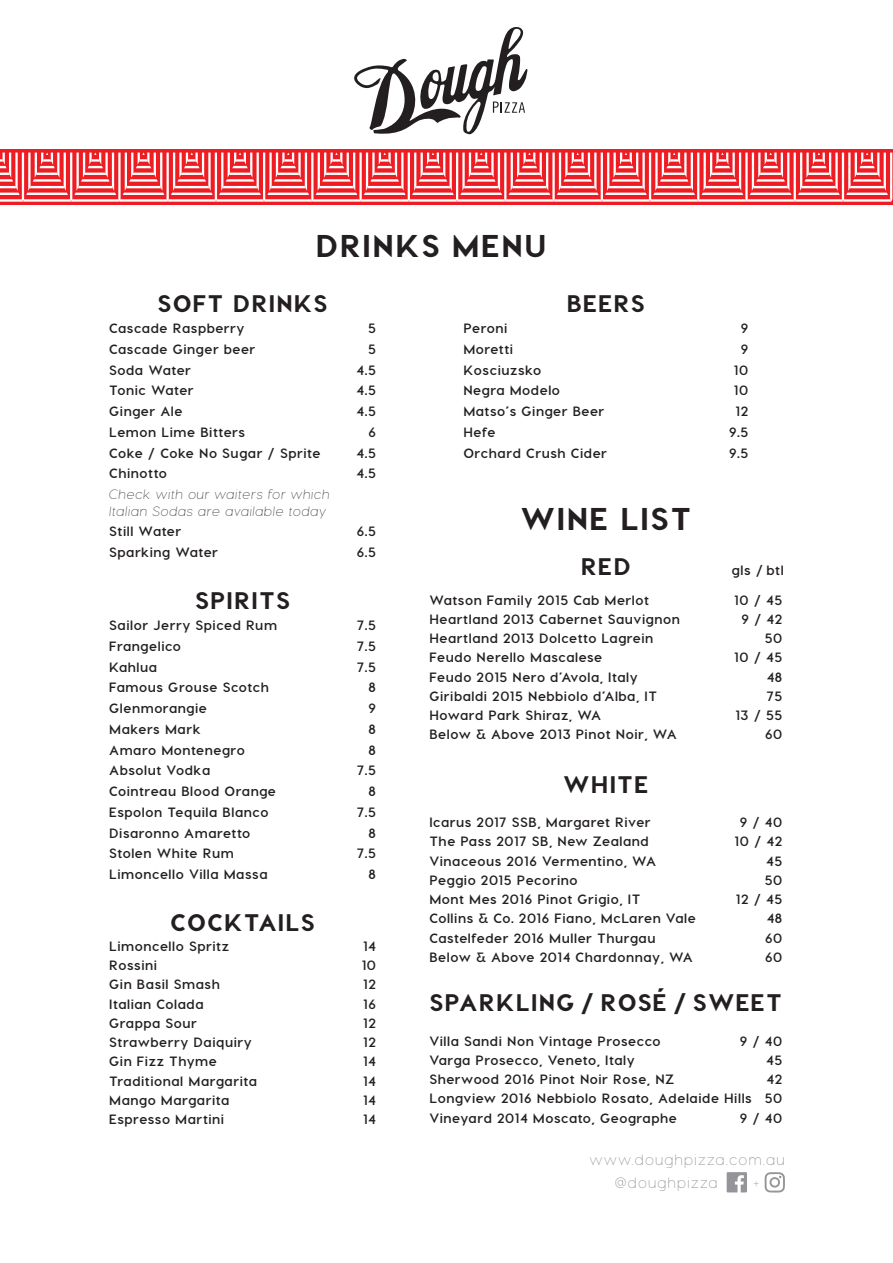
<style>
.page{position:relative;width:893px;height:1263px;background:#fff}
.page>*{position:absolute;margin:0;border:0;box-sizing:border-box;transform-origin:0 0}
.Menu{font:800 31.5px "Visby CF";letter-spacing:.05em;color:#231f20}
.Menu-2{font:800 24px "Visby CF";letter-spacing:.05em;color:#231f20}
.t1{font:100 15px "Visby CF";letter-spacing:.075em;color:#808285}
.Menu-3{font:700 13.5px "Visby CF";letter-spacing:.04em;color:#231f20}
.Menu-4{font:italic 100 13.5px/16.5px "Visby CF";letter-spacing:.04em;color:#231f20}
</style>
<div class="page">
<svg style="left:727px;top:1172px;width:20px;height:20px"></svg>
<svg style="left:765px;top:1172px;width:20px;height:20px"></svg>
<div style="left:0;top:149px;width:893px;height:56px;background:#ee1d23"></div>
<svg style="left:0;top:153px;width:892px;height:49px"></svg>
<svg style="left:354px;top:27px;width:174px;height:108px"></svg>
<p class="Menu" style="left:315px;top:226px;width:233px">DRINKS MENU</p>
<p class="Menu-2" style="left:158px;top:289px;width:171px">SOFT DRINKS</p>
<p class="Menu-3" style="left:109px;top:320px;width:137px">Cascade Raspberry</p>
<p class="Menu-3" style="left:368px;top:320px;width:9px">5</p>
<p class="Menu-3" style="left:109px;top:341px;width:148px">Cascade Ginger beer</p>
<p class="Menu-3" style="left:368px;top:341px;width:9px">5</p>
<p class="Menu-3" style="left:109px;top:361px;width:83px">Soda Water</p>
<p class="Menu-3" style="left:357px;top:361px;width:21px">4.5</p>
<p class="Menu-3" style="left:109px;top:382px;width:86px">Tonic Water</p>
<p class="Menu-3" style="left:357px;top:382px;width:21px">4.5</p>
<p class="Menu-3" style="left:109px;top:403px;width:75px">Ginger Ale</p>
<p class="Menu-3" style="left:357px;top:403px;width:21px">4.5</p>
<p class="Menu-3" style="left:109px;top:424px;width:138px">Lemon Lime Bitters</p>
<p class="Menu-3" style="left:368px;top:424px;width:9px">6</p>
<p class="Menu-3" style="left:109px;top:444px;width:213px">Coke / Coke No Sugar / Sprite</p>
<p class="Menu-3" style="left:357px;top:444px;width:21px">4.5</p>
<p class="Menu-3" style="left:109px;top:465px;width:59px">Chinotto</p>
<p class="Menu-3" style="left:357px;top:465px;width:21px">4.5</p>
<p class="Menu-4" style="left:109px;top:486px;width:222px">Check with our waiters for which<br>Italian Sodas are available today</p>
<p class="Menu-3" style="left:109px;top:523px;width:74px">Still Water</p>
<p class="Menu-3" style="left:357px;top:523px;width:21px">6.5</p>
<p class="Menu-3" style="left:109px;top:544px;width:110px">Sparking Water</p>
<p class="Menu-3" style="left:357px;top:544px;width:21px">6.5</p>
<p class="Menu-2" style="left:195px;top:586px;width:97px">SPIRITS</p>
<p class="Menu-3" style="left:109px;top:617px;width:169px">Sailor Jerry Spiced Rum</p>
<p class="Menu-3" style="left:357px;top:617px;width:20px">7.5</p>
<p class="Menu-3" style="left:109px;top:638px;width:73px">Frangelico</p>
<p class="Menu-3" style="left:357px;top:638px;width:20px">7.5</p>
<p class="Menu-3" style="left:109px;top:658px;width:49px">Kahlua</p>
<p class="Menu-3" style="left:357px;top:658px;width:20px">7.5</p>
<p class="Menu-3" style="left:109px;top:679px;width:161px">Famous Grouse Scotch</p>
<p class="Menu-3" style="left:369px;top:679px;width:9px">8</p>
<p class="Menu-3" style="left:109px;top:700px;width:99px">Glenmorangie</p>
<p class="Menu-3" style="left:368px;top:700px;width:9px">9</p>
<p class="Menu-3" style="left:109px;top:721px;width:93px">Makers Mark</p>
<p class="Menu-3" style="left:369px;top:721px;width:9px">8</p>
<p class="Menu-3" style="left:109px;top:741px;width:137px">Amaro Montenegro</p>
<p class="Menu-3" style="left:369px;top:741px;width:9px">8</p>
<p class="Menu-3" style="left:109px;top:762px;width:103px">Absolut Vodka</p>
<p class="Menu-3" style="left:357px;top:762px;width:20px">7.5</p>
<p class="Menu-3" style="left:109px;top:783px;width:168px">Cointreau Blood Orange</p>
<p class="Menu-3" style="left:369px;top:783px;width:9px">8</p>
<p class="Menu-3" style="left:109px;top:804px;width:161px">Espolon Tequila Blanco</p>
<p class="Menu-3" style="left:357px;top:804px;width:20px">7.5</p>
<p class="Menu-3" style="left:109px;top:824px;width:143px">Disaronno Amaretto</p>
<p class="Menu-3" style="left:369px;top:824px;width:9px">8</p>
<p class="Menu-3" style="left:109px;top:845px;width:126px">Stolen White Rum</p>
<p class="Menu-3" style="left:357px;top:845px;width:20px">7.5</p>
<p class="Menu-3" style="left:109px;top:866px;width:160px">Limoncello Villa Massa</p>
<p class="Menu-3" style="left:369px;top:866px;width:9px">8</p>
<p class="Menu-2" style="left:170px;top:908px;width:146px">COCKTAILS</p>
<p class="Menu-3" style="left:109px;top:937px;width:121px">Limoncello Spritz</p>
<p class="Menu-3" style="left:363px;top:937px;width:14px">14</p>
<p class="Menu-3" style="left:109px;top:957px;width:50px">Rossini</p>
<p class="Menu-3" style="left:362px;top:957px;width:16px">10</p>
<p class="Menu-3" style="left:109px;top:976px;width:112px">Gin Basil Smash</p>
<p class="Menu-3" style="left:363px;top:976px;width:14px">12</p>
<p class="Menu-3" style="left:109px;top:995px;width:96px">Italian Colada</p>
<p class="Menu-3" style="left:363px;top:995px;width:14px">16</p>
<p class="Menu-3" style="left:109px;top:1014px;width:89px">Grappa Sour</p>
<p class="Menu-3" style="left:363px;top:1014px;width:14px">12</p>
<p class="Menu-3" style="left:109px;top:1034px;width:144px">Strawberry Daiquiry</p>
<p class="Menu-3" style="left:363px;top:1034px;width:14px">12</p>
<p class="Menu-3" style="left:109px;top:1053px;width:109px">Gin Fizz Thyme</p>
<p class="Menu-3" style="left:363px;top:1053px;width:14px">14</p>
<p class="Menu-3" style="left:109px;top:1072px;width:149px">Traditional Margarita</p>
<p class="Menu-3" style="left:363px;top:1072px;width:14px">14</p>
<p class="Menu-3" style="left:109px;top:1091px;width:122px">Mango Margarita</p>
<p class="Menu-3" style="left:363px;top:1091px;width:14px">14</p>
<p class="Menu-3" style="left:109px;top:1111px;width:117px">Espresso Martini</p>
<p class="Menu-3" style="left:363px;top:1111px;width:14px">14</p>
<p class="Menu-2" style="left:567px;top:289px;width:80px">BEERS</p>
<p class="Menu-3" style="left:463px;top:320px;width:46px">Peroni</p>
<p class="Menu-3" style="left:741px;top:320px;width:9px">9</p>
<p class="Menu-3" style="left:463px;top:341px;width:51px">Moretti</p>
<p class="Menu-3" style="left:741px;top:341px;width:9px">9</p>
<p class="Menu-3" style="left:463px;top:361px;width:79px">Kosciuzsko</p>
<p class="Menu-3" style="left:734px;top:361px;width:16px">10</p>
<p class="Menu-3" style="left:463px;top:382px;width:98px">Negra Modelo</p>
<p class="Menu-3" style="left:734px;top:382px;width:16px">10</p>
<p class="Menu-3" style="left:463px;top:403px;width:142px">Matso’s Ginger Beer</p>
<p class="Menu-3" style="left:735px;top:403px;width:14px">12</p>
<p class="Menu-3" style="left:463px;top:424px;width:34px">Hefe</p>
<p class="Menu-3" style="left:729px;top:424px;width:21px">9.5</p>
<p class="Menu-3" style="left:463px;top:444px;width:145px">Orchard Crush Cider</p>
<p class="Menu-3" style="left:729px;top:444px;width:21px">9.5</p>
<p class="Menu" style="left:520px;top:498px;width:172px">WINE LIST</p>
<p class="Menu-2" style="left:581px;top:551px;width:51px">RED</p>
<p class="Menu-3" style="left:429px;top:591px;width:221px">Watson Family 2015 Cab Merlot</p>
<p class="Menu-3" style="left:734px;top:591px;width:50px">10 / 45</p>
<p class="Menu-3" style="left:429px;top:611px;width:252px">Heartland 2013 Cabernet Sauvignon</p>
<p class="Menu-3" style="left:741px;top:611px;width:42px">9 / 42</p>
<p class="Menu-3" style="left:429px;top:630px;width:226px">Heartland 2013 Dolcetto Lagrein</p>
<p class="Menu-3" style="left:765px;top:630px;width:19px">50</p>
<p class="Menu-3" style="left:429px;top:649px;width:174px">Feudo Nerello Mascalese</p>
<p class="Menu-3" style="left:734px;top:649px;width:50px">10 / 45</p>
<p class="Menu-3" style="left:429px;top:668px;width:210px">Feudo 2015 Nero d’Avola, Italy</p>
<p class="Menu-3" style="left:767px;top:668px;width:17px">48</p>
<p class="Menu-3" style="left:429px;top:688px;width:229px">Giribaldi 2015 Nebbiolo d’Alba, IT</p>
<p class="Menu-3" style="left:767px;top:688px;width:17px">75</p>
<p class="Menu-3" style="left:429px;top:707px;width:173px">Howard Park Shiraz, WA</p>
<p class="Menu-3" style="left:735px;top:707px;width:48px">13 / 55</p>
<p class="Menu-3" style="left:429px;top:726px;width:249px">Below &amp; Above 2013 Pinot Noir, WA</p>
<p class="Menu-3" style="left:765px;top:726px;width:19px">60</p>
<p class="Menu-2" style="left:563px;top:769px;width:87px">WHITE</p>
<p class="Menu-3" style="left:429px;top:814px;width:223px">Icarus 2017 SSB, Margaret River</p>
<p class="Menu-3" style="left:740px;top:814px;width:44px">9 / 40</p>
<p class="Menu-3" style="left:429px;top:833px;width:221px">The Pass 2017 SB, New Zealand</p>
<p class="Menu-3" style="left:735px;top:833px;width:49px">10 / 42</p>
<p class="Menu-3" style="left:429px;top:852px;width:228px">Vinaceous 2016 Vermentino, WA</p>
<p class="Menu-3" style="left:766px;top:852px;width:18px">45</p>
<p class="Menu-3" style="left:429px;top:872px;width:150px">Peggio 2015 Pecorino</p>
<p class="Menu-3" style="left:765px;top:872px;width:19px">50</p>
<p class="Menu-3" style="left:429px;top:891px;width:213px">Mont Mes 2016 Pinot Grigio, IT</p>
<p class="Menu-3" style="left:736px;top:891px;width:48px">12 / 45</p>
<p class="Menu-3" style="left:429px;top:910px;width:268px">Collins &amp; Co. 2016 Fiano, McLaren Vale</p>
<p class="Menu-3" style="left:767px;top:910px;width:17px">48</p>
<p class="Menu-3" style="left:429px;top:929px;width:228px">Castelfeder 2016 Muller Thurgau</p>
<p class="Menu-3" style="left:765px;top:929px;width:19px">60</p>
<p class="Menu-3" style="left:429px;top:949px;width:265px">Below &amp; Above 2014 Chardonnay, WA</p>
<p class="Menu-3" style="left:765px;top:949px;width:19px">60</p>
<p class="Menu-2" style="left:429px;top:987px;width:354px">SPARKLING / ROSÉ / SWEET</p>
<p class="Menu-3" style="left:429px;top:1032px;width:233px">Villa Sandi Non Vintage Prosecco</p>
<p class="Menu-3" style="left:740px;top:1032px;width:44px">9 / 40</p>
<p class="Menu-3" style="left:429px;top:1051px;width:207px">Varga Prosecco, Veneto, Italy</p>
<p class="Menu-3" style="left:766px;top:1051px;width:18px">45</p>
<p class="Menu-3" style="left:429px;top:1071px;width:246px">Sherwood 2016 Pinot Noir Rose, NZ</p>
<p class="Menu-3" style="left:766px;top:1071px;width:17px">42</p>
<p class="Menu-3" style="left:429px;top:1090px;width:354px">Longview 2016 Nebbiolo Rosato, Adelaide Hills 50</p>
<p class="Menu-3" style="left:429px;top:1109px;width:249px">Vineyard 2014 Moscato, Geographe</p>
<p class="Menu-3" style="left:740px;top:1109px;width:44px">9 / 40</p>
<p class="Menu-3" style="left:732px;top:561px;width:53px">gls / btl</p>
<p class="t1" style="left:590px;top:1151px;width:197px">www.doughpizza.com.au</p>
<p class="t1" style="left:615px;top:1173px;width:104px">@doughpizza</p>
<p class="t1" style="left:753px;top:1173px;width:8px">+</p>
</div>
